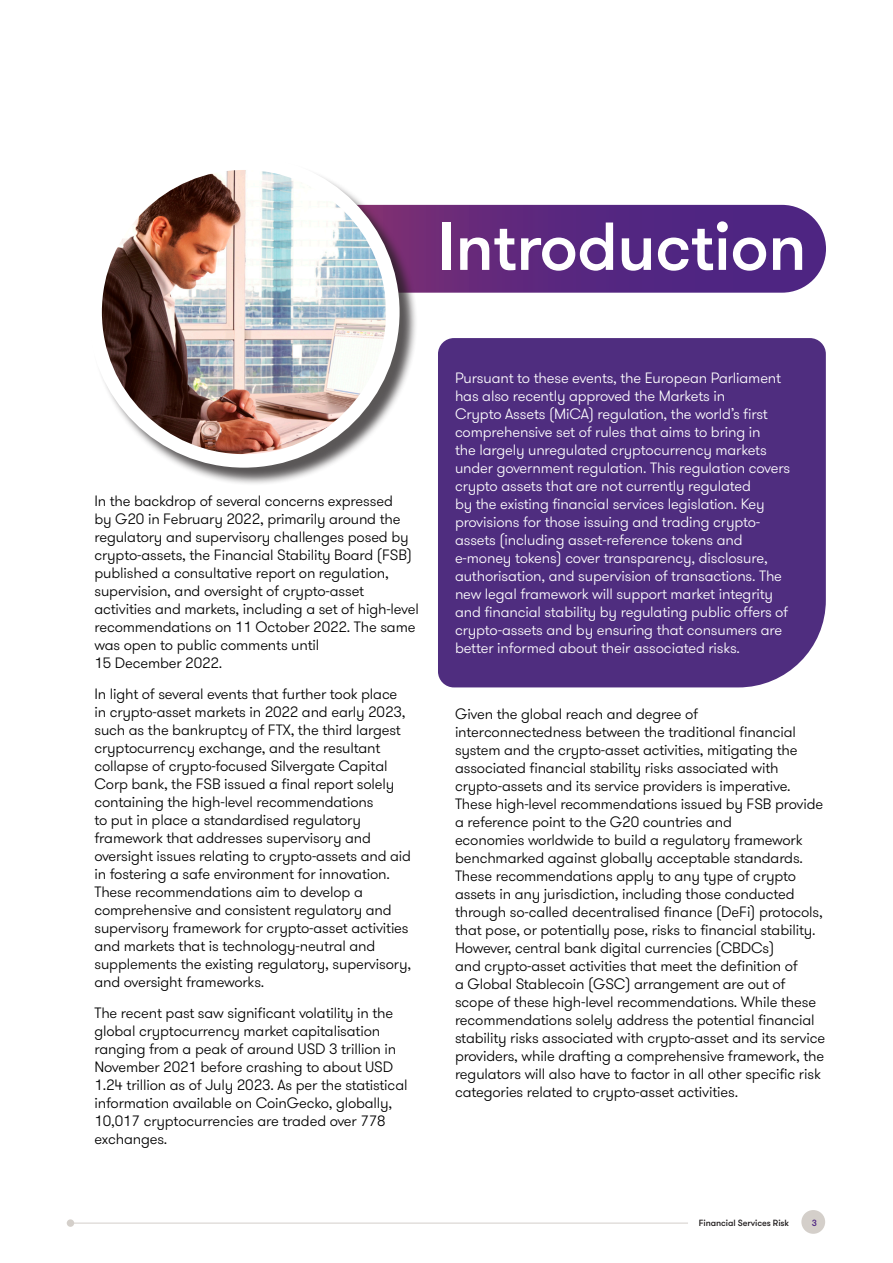
<style>
.page{position:relative;width:893px;height:1263px;background:#fff}
.page>*{position:absolute;margin:0;border:0;box-sizing:border-box;transform-origin:0 0}
._11_Body_text{font:500 67.65px "GT Walsheim Pro";letter-spacing:-.01em;color:#fff}
._11_Body_text-2{font:300 15px/18px "GT Walsheim Pro";letter-spacing:-.01em;color:#000}
._11_Body_text-3{font:300 15px/18px "GT Walsheim Pro";letter-spacing:-.01em;color:#fff}
.t1{font:500 9px "GT Walsheim Pro";letter-spacing:-.01em;color:#231f20}
.t2{font:500 9px "GT Walsheim Pro";color:#4e2582}
</style>
<div class="page">
<div style="left:67px;top:1219px;width:7px;height:8px;background:#d4cfca;border-radius:50%"></div>
<div style="left:801px;top:1210px;width:24px;height:24px;background:#d4cfca;border-radius:50%"></div>
<hr style="left:67px;top:1223px;width:621px;height:1px;background:#d4cfca">
<div style="left:438px;top:338px;width:388px;height:349px;background:#4f2d7f"></div>
<svg style="left:180px;top:205px;width:646px;height:88px;background:#58277f"></svg>
<div style="left:91px;top:159px;width:327px;height:327px;background:#231f20;opacity:.75"></div>
<img style="left:95px;top:163px;width:298px;height:298px;border-radius:149px">
<div style="left:88px;top:156px;width:312px;height:312px;border:14px solid #fff;border-radius:50%"></div>
<p class="_11_Body_text" style="left:438px;top:204px;width:370px">Introduction</p>
<p class="_11_Body_text-2" style="left:94px;top:492px;width:326px">In the backdrop of several concerns expressed<br>by G20 in February 2022, primarily around the regulatory and supervisory challenges posed by crypto-assets, the Financial Stability Board (FSB) published a consultative report on regulation, supervision, and oversight of crypto-asset activities and markets, including a set of high-level recommendations on 11 October 2022. The same was open to public comments until<br>15 December 2022.</p>
<p class="_11_Body_text-2" style="left:94px;top:685px;width:318px">In light of several events that further took place in crypto-asset markets in 2022 and early 2023, such as the bankruptcy of FTX, the third largest cryptocurrency exchange, and the resultant collapse of crypto-focused Silvergate Capital Corp bank, the FSB issued a final report solely containing the high-level recommendations<br>to put in place a standardised regulatory framework that addresses supervisory and oversight issues relating to crypto-assets and aid in fostering a safe environment for innovation.<br>These recommendations aim to develop a comprehensive and consistent regulatory and supervisory framework for crypto-asset activities and markets that is technology-neutral and supplements the existing regulatory, supervisory, and oversight frameworks.</p>
<p class="_11_Body_text-2" style="left:94px;top:1004px;width:315px">The recent past saw significant volatility in the global cryptocurrency market capitalisation ranging from a peak of around USD 3 trillion in November 2021 before crashing to about USD 1.24 trillion as of July 2023. As per the statistical information available on CoinGecko, globally, 10,017 cryptocurrencies are traded over 778 exchanges.</p>
<p class="_11_Body_text-3" style="left:455px;top:369px;width:337px">Pursuant to these events, the European Parliament has also recently approved the Markets in<br>Crypto Assets (MiCA) regulation, the world’s first comprehensive set of rules that aims to bring in<br>the largely unregulated cryptocurrency markets under government regulation. This regulation covers crypto assets that are not currently regulated<br>by the existing financial services legislation. Key provisions for those issuing and trading crypto&shy;assets (including asset-reference tokens and e-money tokens) cover transparency, disclosure, authorisation, and supervision of transactions. The new legal framework will support market integrity and financial stability by regulating public offers of crypto-assets and by ensuring that consumers are better informed about their associated risks.</p>
<p class="_11_Body_text-2" style="left:455px;top:705px;width:372px">Given the global reach and degree of interconnectedness between the traditional financial system and the crypto-asset activities, mitigating the associated financial stability risks associated with crypto-assets and its service providers is imperative.<br>These high-level recommendations issued by FSB provide a reference point to the G20 countries and<br>economies worldwide to build a regulatory framework benchmarked against globally acceptable standards.<br>These recommendations apply to any type of crypto assets in any jurisdiction, including those conducted through so-called decentralised finance (DeFi) protocols, that pose, or potentially pose, risks to financial stability.<br>However, central bank digital currencies (CBDCs)<br>and crypto-asset activities that meet the definition of<br>a Global Stablecoin (GSC) arrangement are out of scope of these high-level recommendations. While these recommendations solely address the potential financial stability risks associated with crypto-asset and its service providers, while drafting a comprehensive framework, the regulators will also have to factor in all other specific risk categories related to crypto-asset activities.</p>
<p class="t1" style="left:699px;top:1217px;width:92px">Financial Services Risk</p>
<p class="t2" style="left:812px;top:1217px;width:7px">3</p>
</div>
